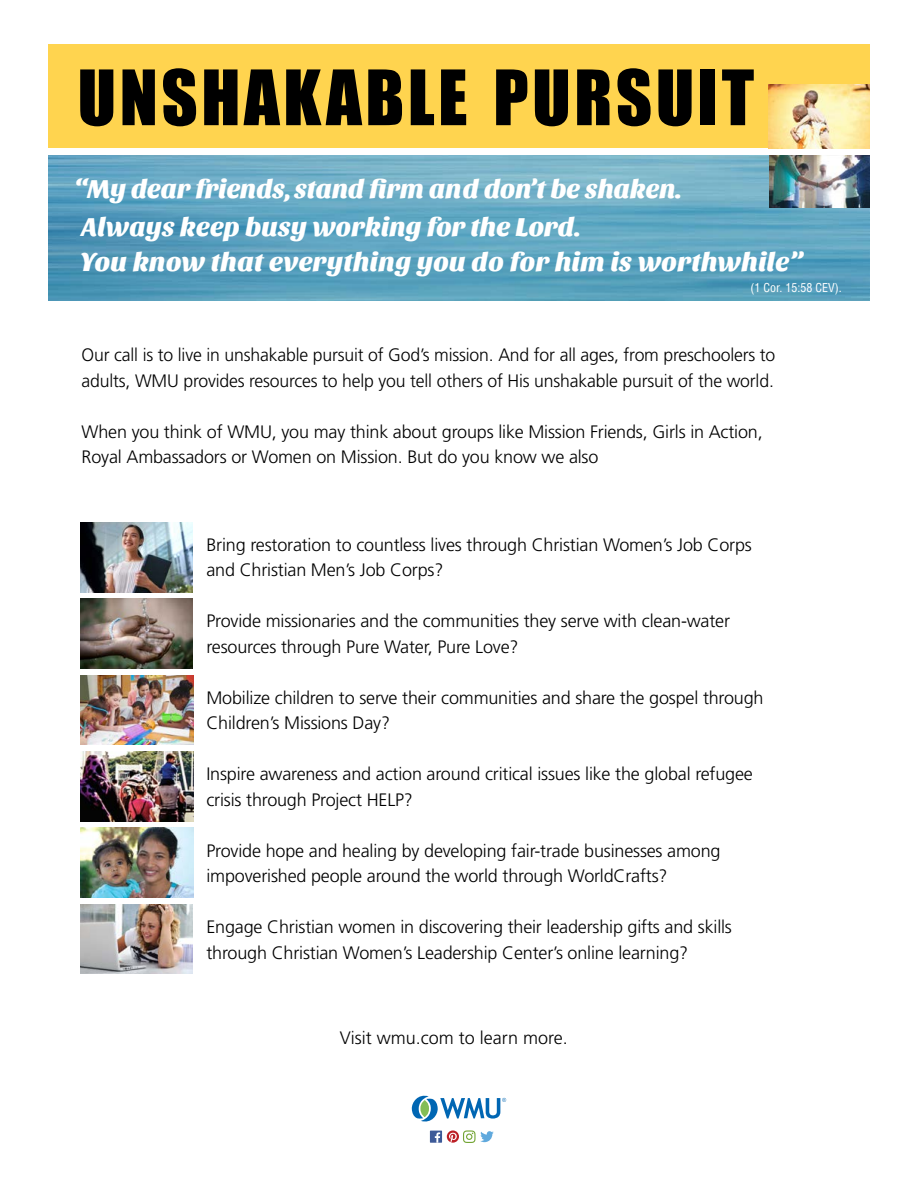
<style>
.page{position:relative;width:918px;height:1188px;background:#fff}
.page>*{position:absolute;margin:0;border:0;box-sizing:border-box;transform-origin:0 0}
.t1{font:70.5px "Impact";letter-spacing:.05em;color:#000}
.t2{font:27px "Sansita One";letter-spacing:-.01em;color:#fff}
.t3{font:300 18px/25.5px "Frutiger";letter-spacing:-.01em;color:#000}
.t4{font:condensed 12px "Helvetica";color:#fff}
</style>
<div class="page">
<img style="left:48px;top:155px;width:822px;height:145px">
<div style="left:48px;top:44px;width:822px;height:104px;background:#ffd44f"></div>
<img style="left:769px;top:85px;width:101px;height:63px">
<img style="left:769px;top:156px;width:101px;height:51px">
<svg style="left:412px;top:1095px;width:94px;height:27px"></svg>
<div style="left:430px;top:1131px;width:12px;height:12px;background:#3d5a98"></div>
<svg style="left:435px;top:1132px;width:5px;height:11px"></svg>
<svg style="left:447px;top:1130px;width:47px;height:13px"></svg>
<img style="left:80px;top:522px;width:113px;height:70px">
<img style="left:80px;top:599px;width:113px;height:70px">
<img style="left:80px;top:904px;width:113px;height:70px">
<img style="left:80px;top:675px;width:113px;height:70px">
<img style="left:80px;top:751px;width:113px;height:70px">
<img style="left:81px;top:828px;width:112px;height:70px">
<p class="t1" style="left:78px;top:43px;width:678px">UNSHAKABLE PURSUIT</p>
<p class="t2" style="left:75px;top:174px;width:610px">“My dear friends, stand firm and don’t be shaken.</p>
<p class="t2" style="left:82px;top:211px;width:501px">Always keep busy working for the Lord.</p>
<p class="t2" style="left:80px;top:247px;width:725px">You know that everything you do for him is worthwhile”</p>
<p class="t4" style="left:751px;top:281px;width:93px">(1 Cor. 15:58 CEV).</p>
<p class="t3" style="left:82px;top:343px;width:695px">Our call is to live in unshakable pursuit of God’s mission. And for all ages, from preschoolers to adults, WMU provides resources to help you tell others of His unshakable pursuit of the world.</p>
<p class="t3" style="left:82px;top:419px;width:683px">When you think of WMU, you may think about groups like Mission Friends, Girls in Action,<br>Royal Ambassadors or Women on Mission. But do you know we also</p>
<p class="t3" style="left:206px;top:532px;width:547px">Bring restoration to countless lives through Christian Women’s Job Corps and Christian Men’s Job Corps?</p>
<p class="t3" style="left:206px;top:609px;width:525px">Provide missionaries and the communities they serve with clean-water resources through Pure Water, Pure Love?</p>
<p class="t3" style="left:206px;top:685px;width:559px">Mobilize children to serve their communities and share the gospel through<br>Children’s Missions Day?</p>
<p class="t3" style="left:206px;top:762px;width:548px">Inspire awareness and action around critical issues like the global refugee crisis through Project HELP?</p>
<p class="t3" style="left:206px;top:838px;width:516px">Provide hope and healing by developing fair-trade businesses among impoverished people around the world through WorldCrafts?</p>
<p class="t3" style="left:206px;top:915px;width:527px">Engage Christian women in discovering their leadership gifts and skills through Christian Women’s Leadership Center’s online learning?</p>
<p class="t3" style="left:340px;top:1026px;width:230px">Visit wmu.com to learn more.</p>
</div>
